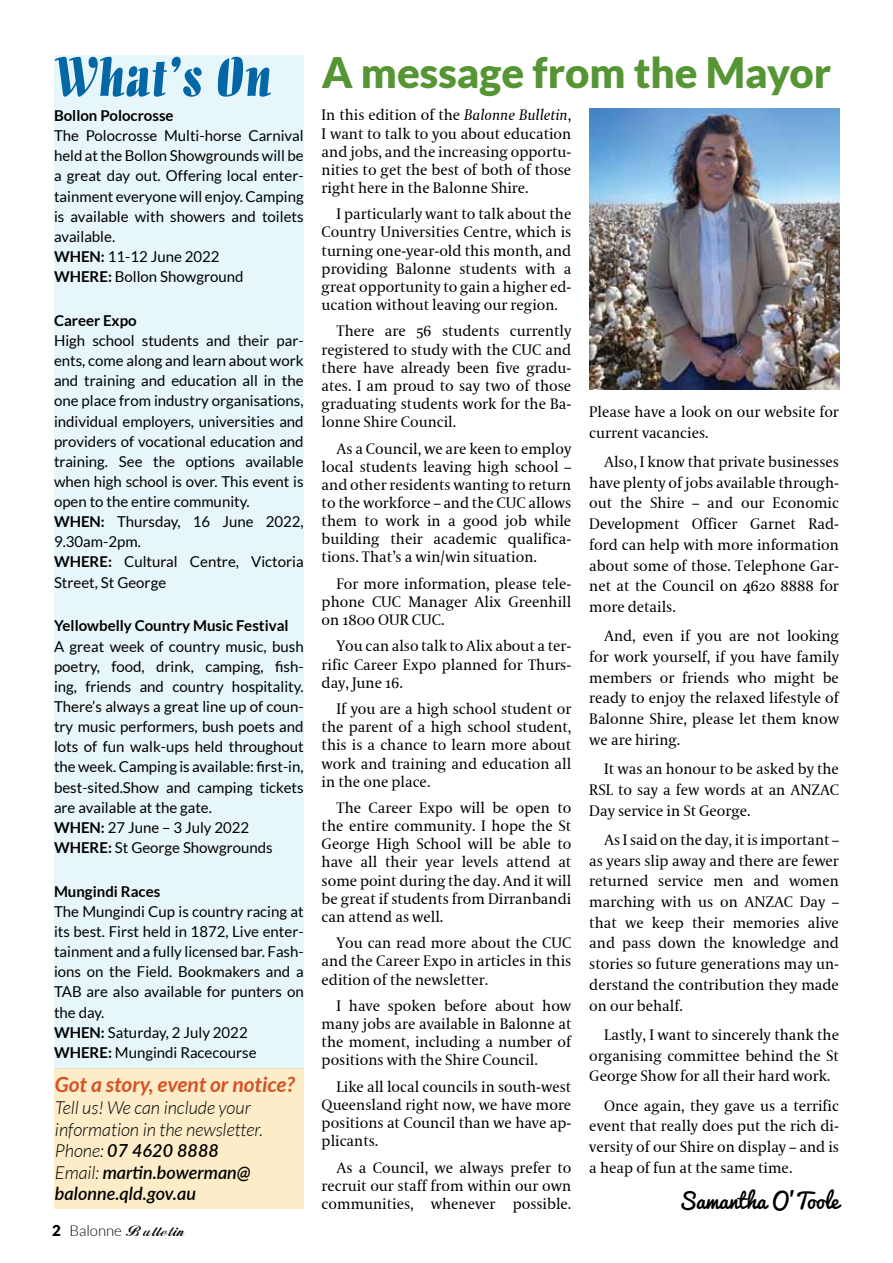
<style>
.page{position:relative;width:893px;height:1263px;background:#fff}
.page>*{position:absolute;margin:0;border:0;box-sizing:border-box;transform-origin:0 0}
.t1{font:900 42px "Lato";color:#559534}
.t2{font:italic 700 21px "Lato";color:#d55227}
.t3{font:21px "Pacifico";color:#000}
.t4{font:italic 300 18px/21.6px "Lato";color:#000}
.t5{font:15px/18.1px "Coranto W01 2";color:#000;text-align:justify}
.t6{font:15px/20.1px "Lato";color:#000}
.t7{font:700 15px "Lato";color:#000}
.t8{font:15px "Alison";color:#000}
.s1{font-family:"Allegro BT";font-weight:400;font-size:54px;color:#0367a6}
.s2{font-weight:700}
.s3{font-weight:600}
.s4{font-family:"Lato";font-weight:900}
.s5{font-family:"Lato";font-weight:300}
.s6{font-style:italic}
</style>
<div class="page">
<div style="left:54px;top:55px;width:250px;height:1013px;background:#e7f6fa"></div>
<div style="left:54px;top:1068px;width:250px;height:141px;background:#fcecc7"></div>
<img style="left:589px;top:108px;width:250px;height:281px">
<h1 class="t1" style="left:54px;top:48px;width:779px"><span class="s1">What’s On</span> A message from the Mayor</h1>
<p class="t7" style="left:54px;top:107px;width:121px">Bollon Polocrosse</p>
<p class="t6" style="left:54px;top:126px;width:251px">The Polocrosse Multi-horse Carnival held at the Bollon Showgrounds will be a great day out. Offering local enter&shy;tainment everyone will enjoy. Camping is available with showers and toilets available.<br><span class="s2">WHEN:</span> 11-12 June 2022<br><span class="s2">WHERE:</span> Bollon Showground</p>
<p class="t7" style="left:54px;top:312px;width:84px">Career Expo</p>
<p class="t6" style="left:54px;top:330px;width:251px">High school students and their par&shy;ents, come along and learn about work and training and education all in the one place from industry organisations, individual employers, universities and providers of vocational education and training. See the options available when high school is over. This event is open to the entire community.<br><span class="s2">WHEN:</span> Thursday, 16 June 2022,<br>9.30am-2pm.<br><span class="s2">WHERE:</span> Cultural Centre, Victoria<br>Street, St George</p>
<p class="t7" style="left:54px;top:617px;width:236px">Yellowbelly Country Music Festival</p>
<p class="t6" style="left:54px;top:636px;width:251px">A great week of country music, bush poetry, food, drink, camping, fish&shy;ing, friends and country hospitality.<br>There’s always a great line up of coun&shy;try music performers, bush poets and lots of fun walk-ups held throughout the week. Camping is available: first-in, best-sited.Show and camping tickets are available at the gate.<br><span class="s2">WHEN:</span> 27 June – 3 July 2022<br><span class="s2">WHERE:</span> St George Showgrounds</p>
<p class="t7" style="left:54px;top:883px;width:108px">Mungindi Races</p>
<p class="t6" style="left:54px;top:901px;width:251px">The Mungindi Cup is country racing at its best. First held in 1872, Live enter&shy;tainment and a fully licensed bar. Fash&shy;ions on the Field. Bookmakers and a<br>TAB are also available for punters on the day.<br><span class="s2">WHEN:</span> Saturday, 2 July 2022<br><span class="s2">WHERE:</span> Mungindi Racecourse</p>
<h2 class="t2" style="left:55px;top:1073px;width:241px">Got a story, event or notice?</h2>
<p class="t4" style="left:55px;top:1097px;width:210px">Tell us! We can include your information in the newsletter.<br>Phone: <span class="s3">07 4620 8888<br></span>Email: <span class="s3">martin.bowerman@ balonne.qld.gov.au</span></p>
<p class="t8" style="left:52px;top:1224px;width:134px"><span class="s4">2</span> <span class="s5">Balonne</span> Bulletin</p>
<p class="t5" style="left:322px;top:106px;width:251px">In this edition of the <span class="s6">Balonne Bulletin</span>, I want to talk to you about education and jobs, and the increasing opportu&shy;nities to get the best of both of those right here in the Balonne Shire.</p>
<p class="t5" style="left:322px;top:205px;width:251px;text-indent:15px">I particularly want to talk about the Country Universities Centre, which is turning one-year-old this month, and providing Balonne students with a great opportunity to gain a higher ed&shy;ucation without leaving our region.</p>
<p class="t5" style="left:322px;top:322px;width:251px;text-indent:15px">There are 56 students currently registered to study with the CUC and there have already been five gradu&shy;ates. I am proud to say two of those graduating students work for the Ba&shy;lonne Shire Council.</p>
<p class="t5" style="left:322px;top:439px;width:251px;text-indent:15px">As a Council, we are keen to employ local students leaving high school – and other residents wanting to return to the workforce – and the CUC allows them to work in a good job while building their academic qualifica&shy;tions. That’s a win/win situation.</p>
<p class="t5" style="left:322px;top:574px;width:251px;text-indent:15px">For more information, please tele&shy;phone CUC Manager Alix Greenhill on 1800 OUR CUC.</p>
<p class="t5" style="left:322px;top:637px;width:251px;text-indent:15px">You can also talk to Alix about a ter&shy;rific Career Expo planned for Thurs&shy;day, June 16.</p>
<p class="t5" style="left:322px;top:700px;width:251px;text-indent:15px">If you are a high school student or the parent of a high school student, this is a chance to learn more about work and training and education all in the one place.</p>
<p class="t5" style="left:322px;top:799px;width:251px;text-indent:15px">The Career Expo will be open to the entire community. I hope the St George High School will be able to have all their year levels attend at some point during the day. And it will be great if students from Dirranbandi can attend as well.</p>
<p class="t5" style="left:322px;top:934px;width:251px;text-indent:15px">You can read more about the CUC and the Career Expo in articles in this edition of the newsletter.</p>
<p class="t5" style="left:322px;top:997px;width:251px;text-indent:15px">I have spoken before about how many jobs are available in Balonne at the moment, including a number of positions with the Shire Council.</p>
<p class="t5" style="left:322px;top:1078px;width:251px;text-indent:15px">Like all local councils in south-west Queensland right now, we have more positions at Council than we have ap&shy;plicants.</p>
<p class="t5" style="left:322px;top:1158px;width:251px;text-indent:15px">As a Council, we always prefer to recruit our staff from within our own communities, whenever possible.</p>
<p class="t5" style="left:589px;top:401px;width:251px;line-height:20.7px">Please have a look on our website for current vacancies.</p>
<p class="t5" style="left:589px;top:451px;width:251px;line-height:20.7px;text-indent:15px">Also, I know that private businesses have plenty of jobs available through&shy;out the Shire – and our Economic Development Officer Garnet Rad&shy;ford can help with more information about some of those. Telephone Gar&shy;net at the Council on 4620 8888 for more details.</p>
<p class="t5" style="left:589px;top:626px;width:251px;line-height:20.7px;text-indent:15px">And, even if you are not looking for work yourself, if you have family members or friends who might be ready to enjoy the relaxed lifestyle of Balonne Shire, please let them know we are hiring.</p>
<p class="t5" style="left:589px;top:758px;width:251px;line-height:20.7px;text-indent:15px">It was an honour to be asked by the RSL to say a few words at an ANZAC Day service in St George.</p>
<p class="t5" style="left:589px;top:829px;width:251px;line-height:20.7px;text-indent:15px">As I said on the day, it is important – as years slip away and there are fewer returned service men and women marching with us on ANZAC Day – that we keep their memories alive and pass down the knowledge and stories so future generations may un&shy;derstand the contribution they made on our behalf.</p>
<p class="t5" style="left:589px;top:1024px;width:251px;line-height:20.7px;text-indent:15px">Lastly, I want to sincerely thank the organising committee behind the St George Show for all their hard work.</p>
<p class="t5" style="left:589px;top:1095px;width:251px;line-height:20.7px;text-indent:15px">Once again, they gave us a terrific event that really does put the rich di&shy;versity of our Shire on display – and is a heap of fun at the same time.</p>
<h2 class="t3" style="left:679px;top:1189px;width:162px">Samantha O’Toole</h2>
</div>
